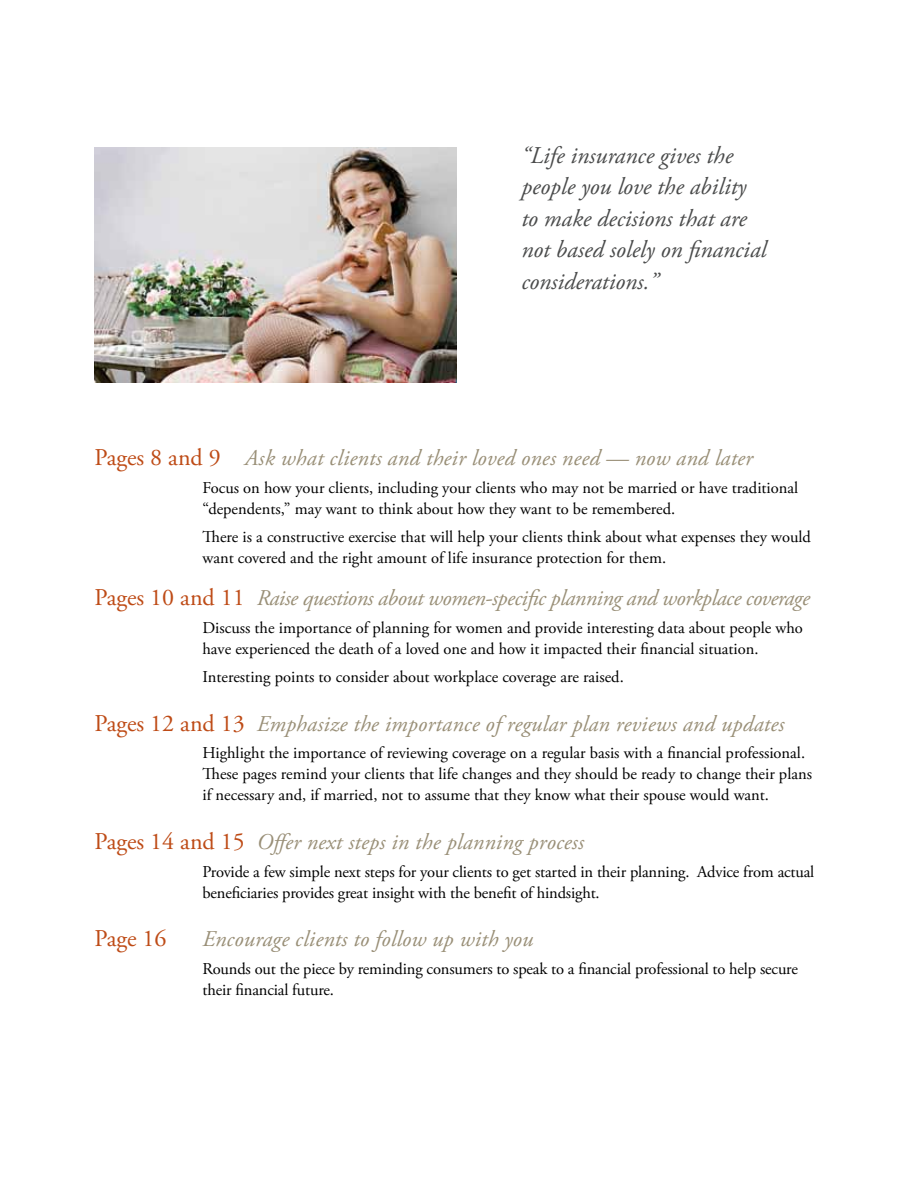
<style>
.page{position:relative;width:918px;height:1188px;background:#fff}
.page>*{position:absolute;margin:0;border:0;box-sizing:border-box;transform-origin:0 0}
.t1{font:italic 24px/31.5px "Adobe Garamond Pro";color:#4a4b4b}
.t2{font:24px "Adobe Garamond Pro";color:#be4b16}
.t3{font:italic 22.5px "Adobe Garamond Pro";letter-spacing:.01em;color:#998f77}
.t4{font:italic 22.5px "Adobe Garamond Pro";letter-spacing:-.02em;color:#998f77}
.t5{font:16.5px/21px "Adobe Garamond Pro";color:#000}
.s1{font-style:normal;font-size:24px;color:#be4b16}
</style>
<div class="page">
<img style="left:94px;top:148px;width:363px;height:234px">
<h1 class="t1" style="left:521px;top:140px;width:247px">“Life insurance gives the people you love the ability to make decisions that are not based solely on financial considerations.”</h1>
<h2 class="t3" style="left:94px;top:444px;width:660px"><span class="s1">Pages 8 and 9</span> Ask what clients and their loved ones need — now and later</h2>
<p class="t5" style="left:202px;top:478px;width:597px">Focus on how your clients, including your clients who may not be married or have traditional “dependents,” may want to think about how they want to be remembered.</p>
<p class="t5" style="left:202px;top:526px;width:610px;line-height:21.6px">There is a constructive exercise that will help your clients think about what expenses they would want covered and the right amount of life insurance protection for them.</p>
<h2 class="t4" style="left:94px;top:585px;width:717px"><span class="s1">Pages 10 and 11</span> Raise questions about women-specific planning and workplace coverage</h2>
<p class="t5" style="left:202px;top:618px;width:602px">Discuss the importance of planning for women and provide interesting data about people who have experienced the death of a loved one and how it impacted their financial situation.</p>
<p class="t5" style="left:202px;top:667px;width:423px">Interesting points to consider about workplace coverage are raised.</p>
<h2 class="t3" style="left:94px;top:710px;width:691px"><span class="s1">Pages 12 and 13</span> Emphasize the importance of regular plan reviews and updates</h2>
<p class="t5" style="left:202px;top:743px;width:611px">Highlight the importance of reviewing coverage on a regular basis with a financial professional.<br>These pages remind your clients that life changes and they should be ready to change their plans if necessary and, if married, not to assume that they know what their spouse would want.</p>
<h2 class="t3" style="left:94px;top:828px;width:491px"><span class="s1">Pages 14 and 15</span> Offer next steps in the planning process</h2>
<p class="t5" style="left:202px;top:862px;width:613px">Provide a few simple next steps for your clients to get started in their planning. Advice from actual beneficiaries provides great insight with the benefit of hindsight.</p>
<h1 class="t2" style="left:94px;top:924px;width:74px">Page 16</h1>
<h2 class="t3" style="left:203px;top:926px;width:332px">Encourage clients to follow up with you</h2>
<p class="t5" style="left:202px;top:959px;width:597px">Rounds out the piece by reminding consumers to speak to a financial professional to help secure their financial future.</p>
</div>
